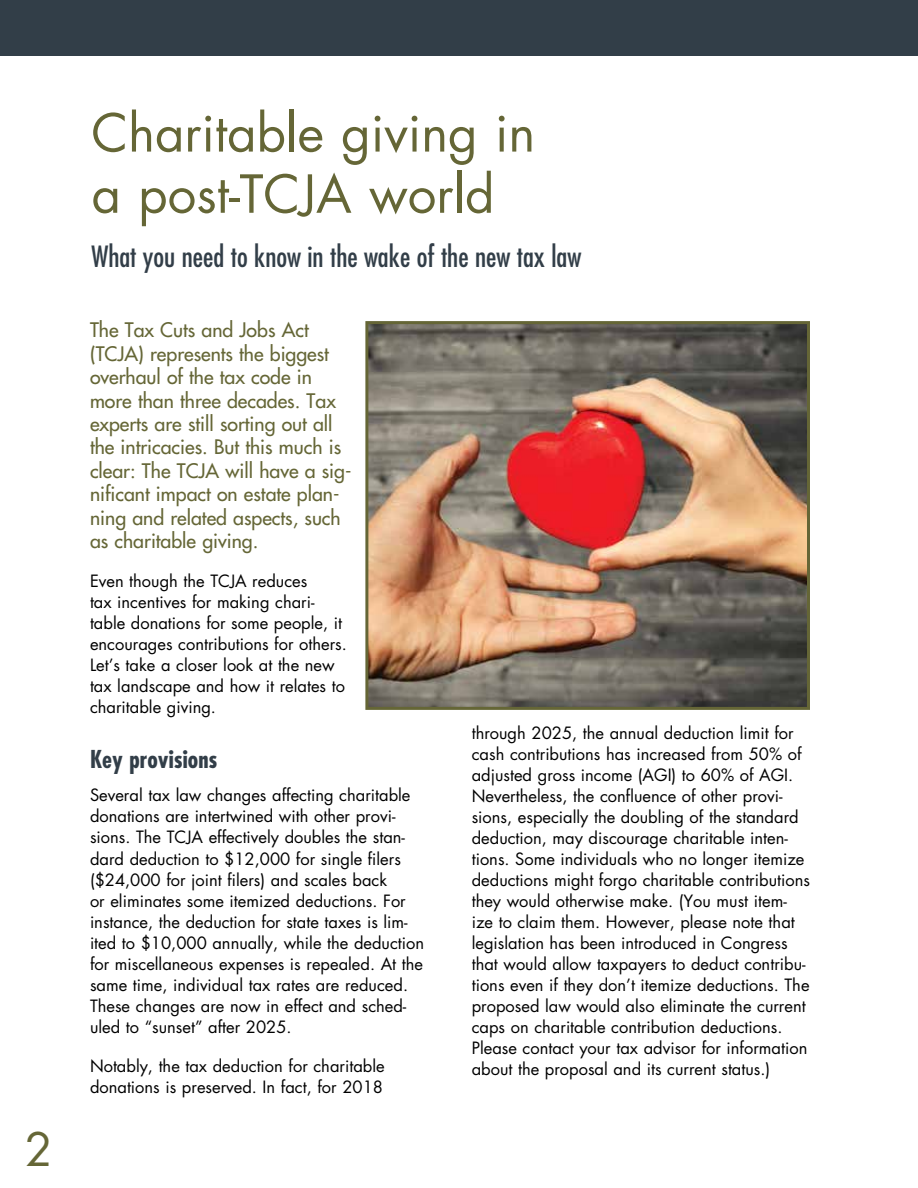
<style>
.page{position:relative;width:918px;height:1188px;background:#fff}
.page>*{position:absolute;margin:0;border:0;box-sizing:border-box;transform-origin:0 0}
.t1{font:51px/61.2px "Futura Std";color:#656636}
.t2{font:45px "Futura Std";color:#656636}
.t3{font:condensed 28.5px "Futura Std";color:#323e48}
.t4{font:700 condensed 24px "Futura Std";color:#323e48}
.t5{font:500 19.5px/23.4px "Futura Std";color:#656636}
.t6{font:16.5px/21px "Futura Std";color:#000}
</style>
<div class="page">
<div style="left:0;top:0;width:918px;height:55px;background:#323e48"></div>
<img style="left:369px;top:325px;width:437px;height:381px">
<div style="left:365px;top:321px;width:445px;height:389px;border:3px solid #656636"></div>
<h2 class="t2" style="left:25px;top:1120px;width:29px">2</h2>
<h1 class="t1" style="left:92px;top:103px;width:445px">Charitable giving in a post-TCJA world</h1>
<h3 class="t3" style="left:92px;top:239px;width:491px">What you need to know in the wake of the new tax law</h3>
<p class="t5" style="left:90px;top:319px;width:263px">The Tax Cuts and Jobs Act (TCJA) represents the biggest overhaul of the tax code in more than three decades. Tax experts are still sorting out all the intricacies. But this much is clear: The TCJA will have a sig&shy;nificant impact on estate plan&shy;ning and related aspects, such as charitable giving.</p>
<p class="t6" style="left:90px;top:571px;width:258px">Even though the TCJA reduces<br>tax incentives for making chari&shy;table donations for some people, it encourages contributions for others.<br>Let’s take a closer look at the new tax landscape and how it relates to charitable giving.</p>
<h3 class="t4" style="left:90px;top:745px;width:129px">Key provisions</h3>
<p class="t6" style="left:90px;top:785px;width:336px">Several tax law changes affecting charitable donations are intertwined with other provi&shy;sions. The TCJA effectively doubles the stan&shy;dard deduction to $12,000 for single filers ($24,000 for joint filers) and scales back<br>or eliminates some itemized deductions. For instance, the deduction for state taxes is lim&shy;ited to $10,000 annually, while the deduction for miscellaneous expenses is repealed. At the same time, individual tax rates are reduced.<br>These changes are now in effect and sched&shy;uled to “sunset” after 2025.</p>
<p class="t6" style="left:90px;top:1055px;width:296px">Notably, the tax deduction for charitable donations is preserved. In fact, for 2018</p>
<p class="t6" style="left:472px;top:722px;width:340px">through 2025, the annual deduction limit for cash contributions has increased from 50% of adjusted gross income (AGI) to 60% of AGI.<br>Nevertheless, the confluence of other provi&shy;sions, especially the doubling of the standard deduction, may discourage charitable inten&shy;tions. Some individuals who no longer itemize deductions might forgo charitable contributions they would otherwise make. (You must item&shy;ize to claim them. However, please note that legislation has been introduced in Congress that would allow taxpayers to deduct contribu&shy;tions even if they don’t itemize deductions. The proposed law would also eliminate the current caps on charitable contribution deductions.<br>Please contact your tax advisor for information about the proposal and its current status.)</p>
</div>
